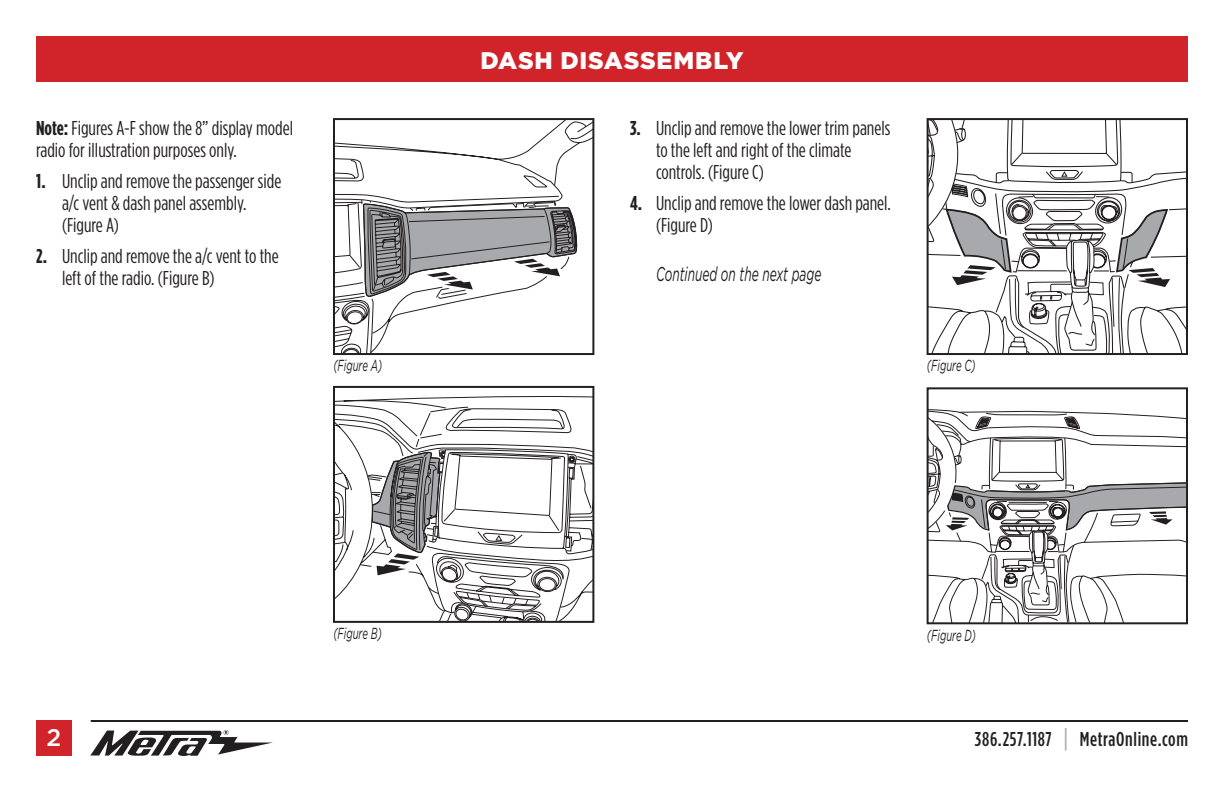
<style>
.page{position:relative;width:1224px;height:792px;background:#fff}
.page>*{position:absolute;margin:0;border:0;box-sizing:border-box;transform-origin:0 0}
.t1{font:900 24px "Gotham";letter-spacing:.03em;color:#fff}
.t2{font:500 24px "Gotham";color:#fff}
.t3{font:20px/22px "Gotham Condensed";color:#231f20}
.t4{font:500 20px "Gotham Condensed";letter-spacing:.03em;color:#231f20}
.t5{font:italic 20px "Gotham";color:#231f20;scale:.6 1}
.t6{font:italic 16px "Gotham";color:#231f20;scale:.6 1}
.s1{font-weight:700}
.s2{font-size:26px;color:#a8a9ad}
</style>
<div class="page">
<div style="left:36px;top:36px;width:1152px;height:45px;background:#d1232a"></div>
<svg style="left:90px;top:730px;width:183px;height:26px"></svg>
<hr style="left:91px;top:720px;width:1097px;height:2px;background:#231f20">
<div style="left:36px;top:720px;width:36px;height:36px;background:#d1232a"></div>
<svg style="left:336px;top:397px;width:255px;height:201px"></svg>
<svg style="left:371px;top:451px;width:220px;height:169px"></svg>
<div style="left:333px;top:386px;width:261px;height:237px;border:2px solid #231f20"></div>
<svg style="left:930px;top:409px;width:255px;height:212px"></svg>
<div style="left:927px;top:387px;width:261px;height:237px;border:2px solid #231f20"></div>
<svg style="left:340px;top:121px;width:251px;height:127px"></svg>
<svg style="left:336px;top:170px;width:241px;height:182px"></svg>
<div style="left:333px;top:118px;width:261px;height:237px;border:2px solid #231f20"></div>
<svg style="left:930px;top:121px;width:255px;height:231px"></svg>
<div style="left:927px;top:118px;width:261px;height:237px;border:2px solid #231f20"></div>
<p class="t3" style="left:36px;top:117px;width:259px"><span class="s1">Note:</span> Figures A-F show the 8” display model radio for illustration purposes only.</p>
<p class="t3" style="left:62px;top:170px;width:221px;text-indent:-26px"><span class="s1">1.</span> Unclip and remove the passenger side a/c vent &amp; dash panel assembly. (Figure A)</p>
<p class="t3" style="left:62px;top:245px;width:218px;text-indent:-26px"><span class="s1">2.</span> Unclip and remove the a/c vent to the left of the radio. (Figure B)</p>
<p class="t1" style="left:480px;top:46px;width:265px">DASH DISASSEMBLY</p>
<p class="t3" style="left:656px;top:117px;width:236px;text-indent:-26px"><span class="s1">3.</span> Unclip and remove the lower trim panels to the left and right of the climate controls. (Figure C)</p>
<p class="t3" style="left:656px;top:192px;width:236px;text-indent:-26px"><span class="s1">4.</span> Unclip and remove the lower dash panel. (Figure D)</p>
<p class="t5" style="left:656px;top:263px;width:277px">Continued on the next page</p>
<p class="t6" style="left:333px;top:357px;width:83px">(Figure A)</p>
<p class="t6" style="left:927px;top:357px;width:83px">(Figure C)</p>
<p class="t6" style="left:333px;top:625px;width:83px">(Figure B)</p>
<p class="t6" style="left:927px;top:626px;width:83px">(Figure D)</p>
<p class="t2" style="left:47px;top:724px;width:16px">2</p>
<p class="t4" style="left:975px;top:728px;width:215px">386.257.1187 <span class="s2">|</span> MetraOnline.com</p>
</div>
